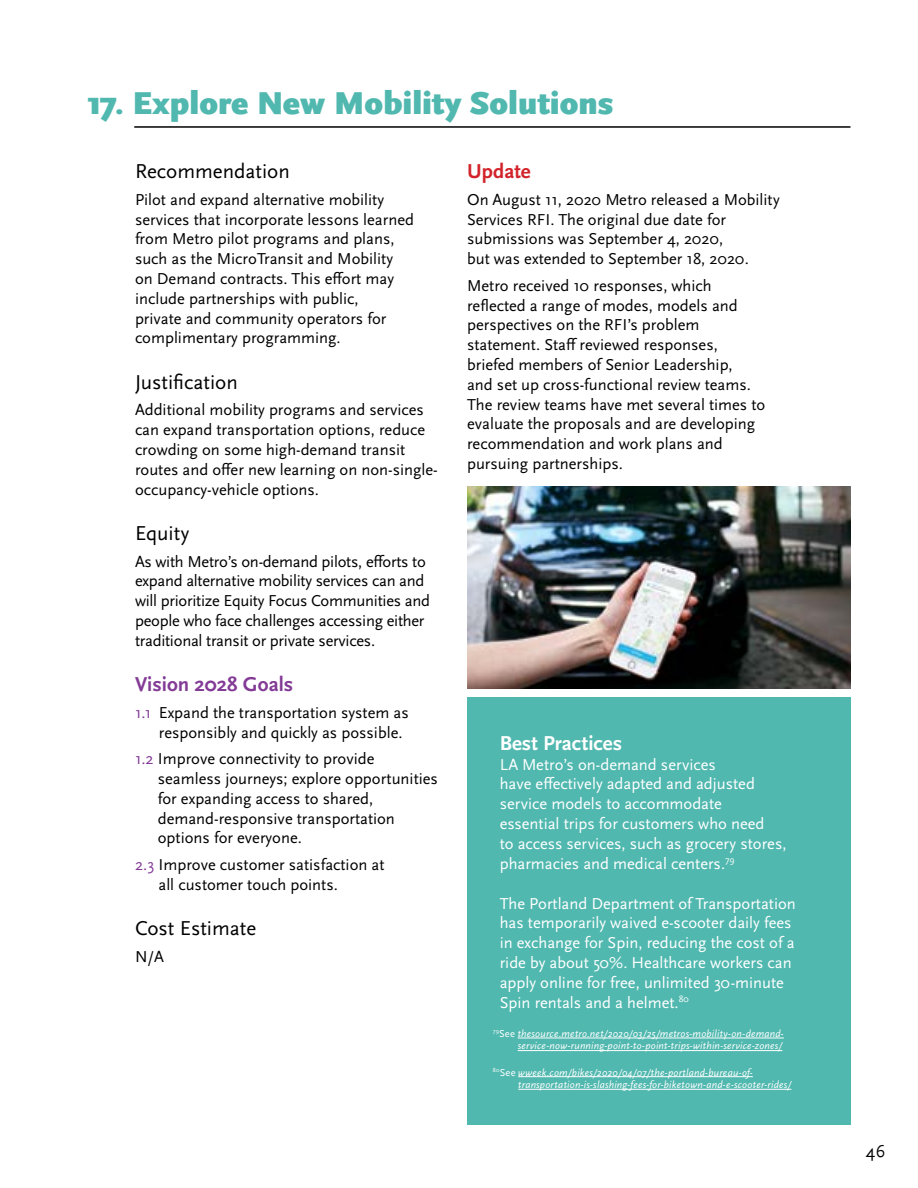
<style>
.page{position:relative;width:918px;height:1188px;background:#fff}
.page>*{position:absolute;margin:0;border:0;box-sizing:border-box;transform-origin:0 0}
.t1{font:900 33px "Scala Sans Pro";color:#51b8af}
.t2{font:21px "Scala Sans Pro";color:#000}
.t3{font:700 21px "Scala Sans Pro";color:#833b96}
.t4{font:700 21px "Scala Sans Pro";color:#fff}
.t5{font:700 21px "Scala Sans Pro";color:#d2232a}
.t6{font:18px "Scala Sans Pro";color:#000}
.t7{font:16.5px/19.8px "Scala Sans Pro";color:#000}
.t8{font:16.5px/19.8px "Scala Sans Pro";color:#fff}
.t9{font:italic 10.5px/12.6px "Scala Sans Pro";letter-spacing:.02em;color:#fff;text-align:right}
.s1{color:#833b96}
.s2{font-style:normal}
</style>
<div class="page">
<div style="left:467px;top:698px;width:383px;height:427px;background:#51b8af"></div>
<img style="left:467px;top:486px;width:383px;height:202px">
<hr style="left:134px;top:126px;width:716px;height:2px;background:#000">
<hr style="left:518px;top:1038px;width:266px;height:1px;background:#fff">
<hr style="left:518px;top:1050px;width:264px;height:1px;background:#fff">
<hr style="left:518px;top:1076px;width:235px;height:1px;background:#fff">
<hr style="left:518px;top:1089px;width:273px;height:1px;background:#fff">
<h1 class="t1" style="left:87px;top:84px;width:528px">17. Explore New Mobility Solutions</h1>
<p class="t2" style="left:135px;top:159px;width:156px">Recommendation</p>
<p class="t7" style="left:135px;top:190px;width:281px">Pilot and expand alternative mobility services that incorporate lessons learned from Metro pilot programs and plans, such as the MicroTransit and Mobility on Demand contracts. This effort may include partnerships with public,<br>private and community operators for complimentary programming.</p>
<p class="t2" style="left:135px;top:370px;width:104px">Justification</p>
<p class="t7" style="left:135px;top:400px;width:304px">Additional mobility programs and services can expand transportation options, reduce crowding on some high-demand transit routes and offer new learning on non-single&shy;occupancy-vehicle options.</p>
<p class="t2" style="left:135px;top:521px;width:56px">Equity</p>
<p class="t7" style="left:135px;top:551px;width:297px">As with Metro’s on-demand pilots, efforts to expand alternative mobility services can and will prioritize Equity Focus Communities and people who face challenges accessing either traditional transit or private services.</p>
<p class="t3" style="left:135px;top:672px;width:160px">Vision 2028 Goals</p>
<p class="t7" style="left:159px;top:703px;width:251px;text-indent:-24px"><span class="s1">1.1</span> Expand the transportation system as responsibly and quickly as possible.</p>
<p class="t7" style="left:158px;top:749px;width:282px;text-indent:-23px"><span class="s1">1.2</span> Improve connectivity to provide seamless journeys; explore opportunities for expanding access to shared, demand-responsive transportation options for everyone.</p>
<p class="t7" style="left:159px;top:855px;width:228px;text-indent:-24px"><span class="s1">2.3</span> Improve customer satisfaction at all customer touch points.</p>
<p class="t2" style="left:135px;top:916px;width:123px">Cost Estimate</p>
<p class="t7" style="left:135px;top:947px;width:31px">N/A</p>
<p class="t5" style="left:467px;top:159px;width:65px">Update</p>
<p class="t7" style="left:467px;top:190px;width:314px">On August 11, 2020 Metro released a Mobility Services RFI. The original due date for submissions was September 4, 2020,<br>but was extended to September 18, 2020.</p>
<p class="t7" style="left:467px;top:276px;width:300px">Metro received 10 responses, which reflected a range of modes, models and perspectives on the RFI’s problem statement. Staff reviewed responses, briefed members of Senior Leadership,<br>and set up cross-functional review teams.<br>The review teams have met several times to evaluate the proposals and are developing recommendation and work plans and pursuing partnerships.</p>
<p class="t4" style="left:500px;top:731px;width:124px">Best Practices</p>
<p class="t8" style="left:500px;top:754px;width:288px">LA Metro’s on-demand services<br>have effectively adapted and adjusted service models to accommodate<br>essential trips for customers who need<br>to access services, such as grocery stores, pharmacies and medical centers.<sup>79</sup></p>
<p class="t8" style="left:500px;top:893px;width:298px">The Portland Department of Transportation has temporarily waived e-scooter daily fees in exchange for Spin, reducing the cost of a ride by about 50%. Healthcare workers can apply online for free, unlimited 30-minute Spin rentals and a helmet.<sup>80</sup></p>
<p class="t9" style="left:493px;top:1027px;width:292px"><sup>79</sup><span class="s2">See</span> thesource.metro.net/2020/03/25/metros-mobility-on-demand&shy;service-now-running-point-to-point-trips-within-service-zones/</p>
<p class="t9" style="left:518px;top:1066px;width:275px;text-align:left;text-indent:-25px"><sup>80</sup><span class="s2">See</span> wweek.com/bikes/2020/04/07/the-portland-bureau-of&shy;transportation-is-slashing-fees-for-biketown-and-e-scooter-rides/</p>
<p class="t6" style="left:866px;top:1140px;width:21px">46</p>
</div>
